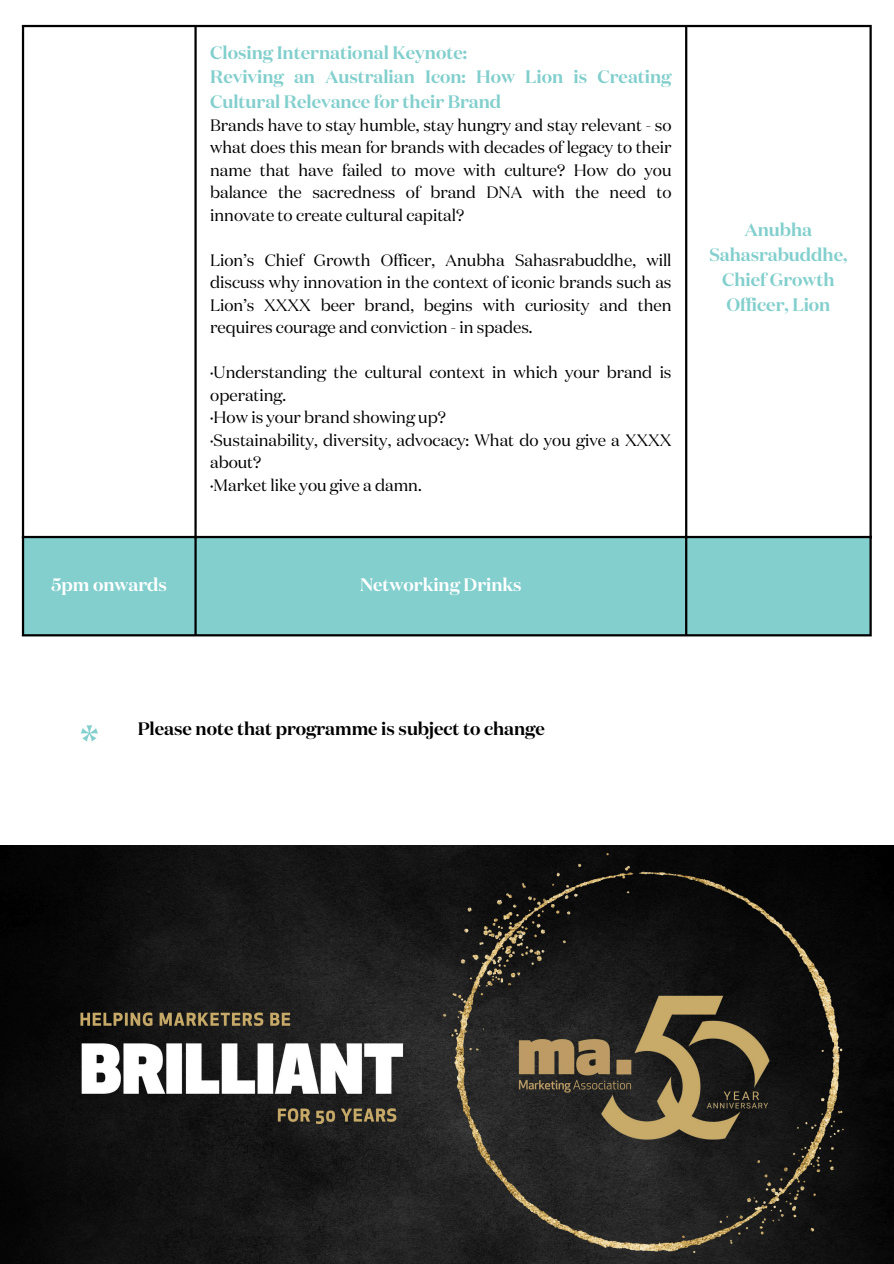
<style>
.page{position:relative;width:894px;height:1264px;background:#fff}
.page>*{position:absolute;margin:0;border:0;box-sizing:border-box;transform-origin:0 0}
.t1{font:600 51px "Domaine Display";color:#82cfcd}
.t2{font:600 18px/24.8px "Domaine Display";color:#82cfcd}
.t3{font:600 18px "Domaine Display";color:#000}
.t4{font:600 18px "Domaine Display";color:#fff}
.t5{font:16.5px/22.5px "Domaine Display";color:#000;text-align:justify}
</style>
<div class="page">
<div style="left:24px;top:538px;width:845px;height:96px;background:#82cfcd"></div>
<hr style="left:22px;top:27px;width:2px;height:607px;background:#000">
<hr style="left:194px;top:27px;width:3px;height:607px;background:#000">
<hr style="left:685px;top:27px;width:2px;height:607px;background:#000">
<hr style="left:869px;top:27px;width:2px;height:607px;background:#000">
<hr style="left:22px;top:25px;width:849px;height:2px;background:#000">
<hr style="left:22px;top:536px;width:849px;height:2px;background:#000">
<hr style="left:22px;top:634px;width:849px;height:2px;background:#000">
<img style="left:0;top:845px;width:893px;height:418px">
<p class="t2" style="left:210px;top:41px;width:258px">Closing International Keynote:</p>
<p class="t2" style="left:210px;top:66px;width:462px">Reviving an Australian Icon: How Lion is Creating<br>Cultural Relevance for their Brand</p>
<p class="t5" style="left:210px;top:115px;width:462px">Brands have to stay humble, stay hungry and stay relevant - so what does this mean for brands with decades of legacy to their name that have failed to move with culture? How do you balance the sacredness of brand DNA with the need to innovate to create cultural capital?</p>
<p class="t5" style="left:210px;top:250px;width:462px">Lion’s Chief Growth Officer, Anubha Sahasrabuddhe, will discuss why innovation in the context of iconic brands such as Lion’s XXXX beer brand, begins with curiosity and then requires courage and conviction - in spades.</p>
<p class="t5" style="left:210px;top:362px;width:462px">·Understanding the cultural context in which your brand is operating.</p>
<p class="t5" style="left:210px;top:407px;width:237px">·How is your brand showing up?</p>
<p class="t5" style="left:210px;top:430px;width:462px">·Sustainability, diversity, advocacy: What do you give a XXXX about?</p>
<p class="t5" style="left:210px;top:475px;width:213px">·Market like you give a damn.</p>
<p class="t4" style="left:52px;top:577px;width:117px">5pm onwards</p>
<p class="t4" style="left:360px;top:577px;width:163px">Networking Drinks</p>
<p class="t2" style="left:709px;top:219px;width:139px;text-align:center">Anubha<br>Sahasrabuddhe,<br>Chief Growth<br>Officer, Lion</p>
<p class="t1" style="left:79px;top:723px;width:23px">*</p>
<h1 class="t3" style="left:138px;top:721px;width:408px">Please note that programme is subject to change</h1>
</div>
